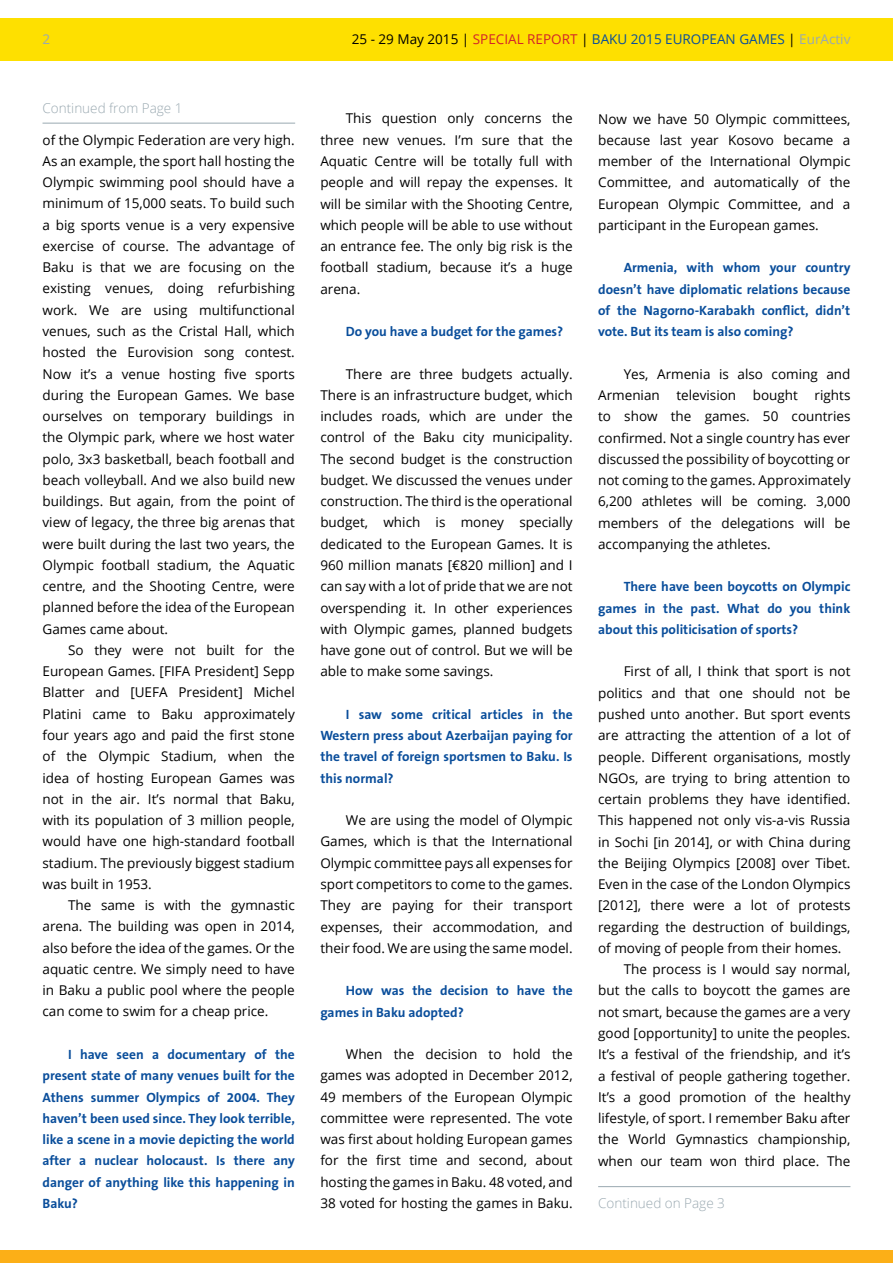
<style>
.page{position:relative;width:893px;height:1263px;background:#fff}
.page>*{position:absolute;margin:0;border:0;box-sizing:border-box;transform-origin:0 0}
.t1{font:13.5px/21.3px "Open Sans";color:#000;text-align:justify}
.t2{font:700 13.5px/21.3px "The Sans B7";color:#0a4e9b;text-align:justify}
.t3{font:13.5px "Open Sans";color:#0a4e9b}
.t4{font:300 13.5px "Open Sans";color:#9aa9b1}
.t5{font:13.5px "Open Sans";color:#9aa9b1}
.s1{color:#000}
.s2{color:#d2232a}
.s3{color:#9aa9b1}
</style>
<div class="page">
<div style="left:0;top:18px;width:893px;height:42px;background:#fee000"></div>
<div style="left:0;top:1250px;width:893px;height:13px;background:#fcaf17"></div>
<hr style="left:43px;top:123px;width:252px;height:1px;background:#9aa9b1">
<hr style="left:598px;top:1186px;width:252px;height:1px;background:#9aa9b1">
<p class="t5" style="left:43px;top:30px;width:9px">2</p>
<p class="t3" style="left:352px;top:30px;width:500px"><span class="s1">25 - 29 May 2015 |</span> <span class="s2">SPECIAL REPORT</span> <span class="s1">|</span> BAKU 2015 EUROPEAN GAMES <span class="s1">|</span> <span class="s3">EurActiv</span></p>
<p class="t4" style="left:43px;top:99px;width:142px">Continued from Page 1</p>
<p class="t1" style="left:43px;top:129px;width:254px">of the Olympic Federation are very high.<br>As an example, the sport hall hosting the Olympic swimming pool should have a minimum of 15,000 seats. To build such a big sports venue is a very expensive exercise of course. The advantage of Baku is that we are focusing on the existing venues, doing refurbishing work. We are using multifunctional venues, such as the Cristal Hall, which hosted the Eurovision song contest.<br>Now it’s a venue hosting five sports during the European Games. We base ourselves on temporary buildings in the Olympic park, where we host water polo, 3x3 basketball, beach football and beach volleyball. And we also build new buildings. But again, from the point of view of legacy, the three big arenas that were built during the last two years, the Olympic football stadium, the Aquatic centre, and the Shooting Centre, were planned before the idea of the European Games came about.</p>
<p class="t1" style="left:43px;top:639px;width:254px;text-indent:26px">So they were not built for the European Games. [FIFA President] Sepp Blatter and [UEFA President] Michel Platini came to Baku approximately four years ago and paid the first stone of the Olympic Stadium, when the idea of hosting European Games was not in the air. It’s normal that Baku, with its population of 3 million people, would have one high-standard football stadium. The previously biggest stadium was built in 1953.</p>
<p class="t1" style="left:43px;top:894px;width:254px;text-indent:26px">The same is with the gymnastic arena. The building was open in 2014, also before the idea of the games. Or the aquatic centre. We simply need to have in Baku a public pool where the people can come to swim for a cheap price.</p>
<p class="t2" style="left:43px;top:1044px;width:254px;text-indent:26px">I have seen a documentary of the present state of many venues built for the Athens summer Olympics of 2004. They haven’t been used since. They look terrible, like a scene in a movie depicting the world after a nuclear holocaust. Is there any danger of anything like this happening in Baku?</p>
<p class="t1" style="left:320px;top:108px;width:254px;text-indent:26px">This question only concerns the three new venues. I’m sure that the Aquatic Centre will be totally full with people and will repay the expenses. It will be similar with the Shooting Centre, which people will be able to use without an entrance fee. The only big risk is the football stadium, because it’s a huge arena.</p>
<p class="t2" style="left:346px;top:321px;width:219px">Do you have a budget for the games?</p>
<p class="t1" style="left:320px;top:363px;width:254px;text-indent:26px">There are three budgets actually.<br>There is an infrastructure budget, which includes roads, which are under the control of the Baku city municipality.<br>The second budget is the construction budget. We discussed the venues under construction. The third is the operational budget, which is money specially dedicated to the European Games. It is 960 million manats [€820 million] and I can say with a lot of pride that we are not overspending it. In other experiences with Olympic games, planned budgets have gone out of control. But we will be able to make some savings.</p>
<p class="t2" style="left:320px;top:704px;width:254px;text-indent:26px">I saw some critical articles in the Western press about Azerbaijan paying for the travel of foreign sportsmen to Baku. Is this normal?</p>
<p class="t1" style="left:320px;top:809px;width:254px;text-indent:26px">We are using the model of Olympic Games, which is that the International Olympic committee pays all expenses for sport competitors to come to the games.<br>They are paying for their transport expenses, their accommodation, and their food. We are using the same model.</p>
<p class="t2" style="left:320px;top:980px;width:254px;text-indent:26px">How was the decision to have the games in Baku adopted?</p>
<p class="t1" style="left:320px;top:1043px;width:254px;text-indent:26px">When the decision to hold the games was adopted in December 2012, 49 members of the European Olympic committee were represented. The vote was first about holding European games for the first time and second, about hosting the games in Baku. 48 voted, and 38 voted for hosting the games in Baku.</p>
<p class="t1" style="left:598px;top:108px;width:254px">Now we have 50 Olympic committees, because last year Kosovo became a member of the International Olympic Committee, and automatically of the European Olympic Committee, and a participant in the European games.</p>
<p class="t2" style="left:598px;top:258px;width:254px;text-indent:26px">Armenia, with whom your country doesn’t have diplomatic relations because of the Nagorno-Karabakh conflict, didn’t vote. But its team is also coming?</p>
<p class="t1" style="left:598px;top:363px;width:254px;text-indent:26px">Yes, Armenia is also coming and Armenian television bought rights to show the games. 50 countries confirmed. Not a single country has ever discussed the possibility of boycotting or not coming to the games. Approximately 6,200 athletes will be coming. 3,000 members of the delegations will be accompanying the athletes.</p>
<p class="t2" style="left:598px;top:577px;width:254px;text-indent:26px">There have been boycotts on Olympic games in the past. What do you think about this politicisation of sports?</p>
<p class="t1" style="left:624px;top:661px;width:228px">First of all, I think that sport is not</p>
<p class="t1" style="left:598px;top:682px;width:254px">politics and that one should not be</p>
<p class="t1" style="left:598px;top:703px;width:254px">pushed unto another. But sport events</p>
<p class="t1" style="left:598px;top:724px;width:254px">are attracting the attention of a lot of</p>
<p class="t1" style="left:598px;top:746px;width:254px">people. Different organisations, mostly</p>
<p class="t1" style="left:598px;top:767px;width:254px">NGOs, are trying to bring attention to</p>
<p class="t1" style="left:598px;top:788px;width:254px">certain problems they have identified.</p>
<p class="t1" style="left:598px;top:809px;width:254px">This happened not only vis-a-vis Russia</p>
<p class="t1" style="left:598px;top:831px;width:254px">in Sochi [in 2014], or with China during</p>
<p class="t1" style="left:598px;top:852px;width:254px">the Beijing Olympics [2008] over Tibet.</p>
<p class="t1" style="left:598px;top:873px;width:254px">Even in the case of the London Olympics</p>
<p class="t1" style="left:598px;top:894px;width:254px">[2012], there were a lot of protests</p>
<p class="t1" style="left:598px;top:916px;width:254px">regarding the destruction of buildings,</p>
<p class="t1" style="left:598px;top:937px;width:245px">of moving of people from their homes.</p>
<p class="t1" style="left:624px;top:958px;width:228px">The process is I would say normal,</p>
<p class="t1" style="left:598px;top:979px;width:254px">but the calls to boycott the games are</p>
<p class="t1" style="left:598px;top:1001px;width:254px">not smart, because the games are a very</p>
<p class="t1" style="left:598px;top:1022px;width:254px">good [opportunity] to unite the peoples.</p>
<p class="t1" style="left:598px;top:1043px;width:254px">It’s a festival of the friendship, and it’s</p>
<p class="t1" style="left:598px;top:1064px;width:254px">a festival of people gathering together.</p>
<p class="t1" style="left:598px;top:1086px;width:254px">It’s a good promotion of the healthy</p>
<p class="t1" style="left:598px;top:1107px;width:254px">lifestyle, of sport. I remember Baku after</p>
<p class="t1" style="left:598px;top:1128px;width:254px">the World Gymnastics championship,</p>
<p class="t1" style="left:598px;top:1150px;width:254px">when our team won third place. The</p>
<p class="t4" style="left:598px;top:1193px;width:128px">Continued on Page 3</p>
</div>
